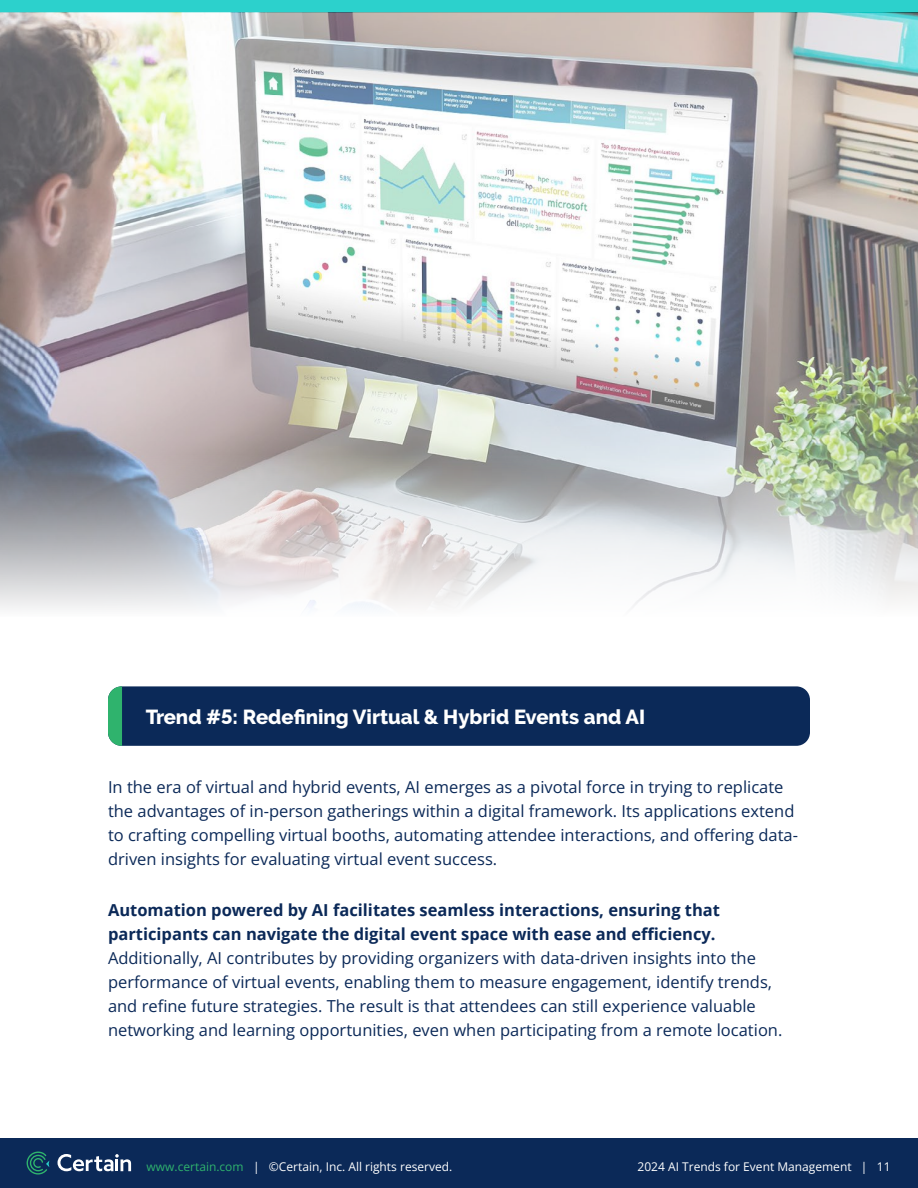
<style>
.page{position:relative;width:918px;height:1188px;background:#fff}
.page>*{position:absolute;margin:0;border:0;box-sizing:border-box;transform-origin:0 0}
.Header_-_white{font:800 20.25px "Raleway";color:#fff}
.Body_-_New{font:16.5px/24px "Open Sans";color:#0b2958}
.t1{font:12px "Open Sans";color:#fff}
.s1{font-weight:700}
.s2{color:#2fb36d}
</style>
<div class="page">
<div style="left:0;top:0;width:918px;height:13px;background:#2cd1cc"></div>
<div style="left:0;top:1138px;width:918px;height:50px;background:#0b2958"></div>
<svg style="left:58px;top:1154px;width:73px;height:17px"></svg>
<svg style="left:26px;top:1151px;width:23px;height:24px"></svg>
<img style="left:0;top:13px;width:918px;height:441px">
<div style="left:108px;top:686px;width:702px;height:60px;background:#0b2958;border-radius:13px"></div>
<svg style="left:108px;top:686px;width:14px;height:60px"></svg>
<svg style="left:0;top:454px;width:918px;height:155px"></svg>
<p class="Header_-_white" style="left:146px;top:705px;width:501px">Trend #5: Redefining Virtual &amp; Hybrid Events and AI</p>
<p class="Body_-_New" style="left:108px;top:774px;width:692px">In the era of virtual and hybrid events, AI emerges as a pivotal force in trying to replicate the advantages of in-person gatherings within a digital framework. Its applications extend to crafting compelling virtual booths, automating attendee interactions, and offering data&shy;driven insights for evaluating virtual event success.</p>
<p class="Body_-_New" style="left:108px;top:897px;width:676px"><span class="s1">Automation powered by AI facilitates seamless interactions, ensuring that participants can navigate the digital event space with ease and efficiency.<br></span>Additionally, AI contributes by providing organizers with data-driven insights into the performance of virtual events, enabling them to measure engagement, identify trends, and refine future strategies. The result is that attendees can still experience valuable networking and learning opportunities, even when participating from a remote location.</p>
<p class="t1" style="left:147px;top:1159px;width:307px"><span class="s2">www.certain.com</span> | ©Certain, Inc. All rights reserved.</p>
<p class="t1" style="left:638px;top:1159px;width:255px">2024 AI Trends for Event Management | 11</p>
</div>
